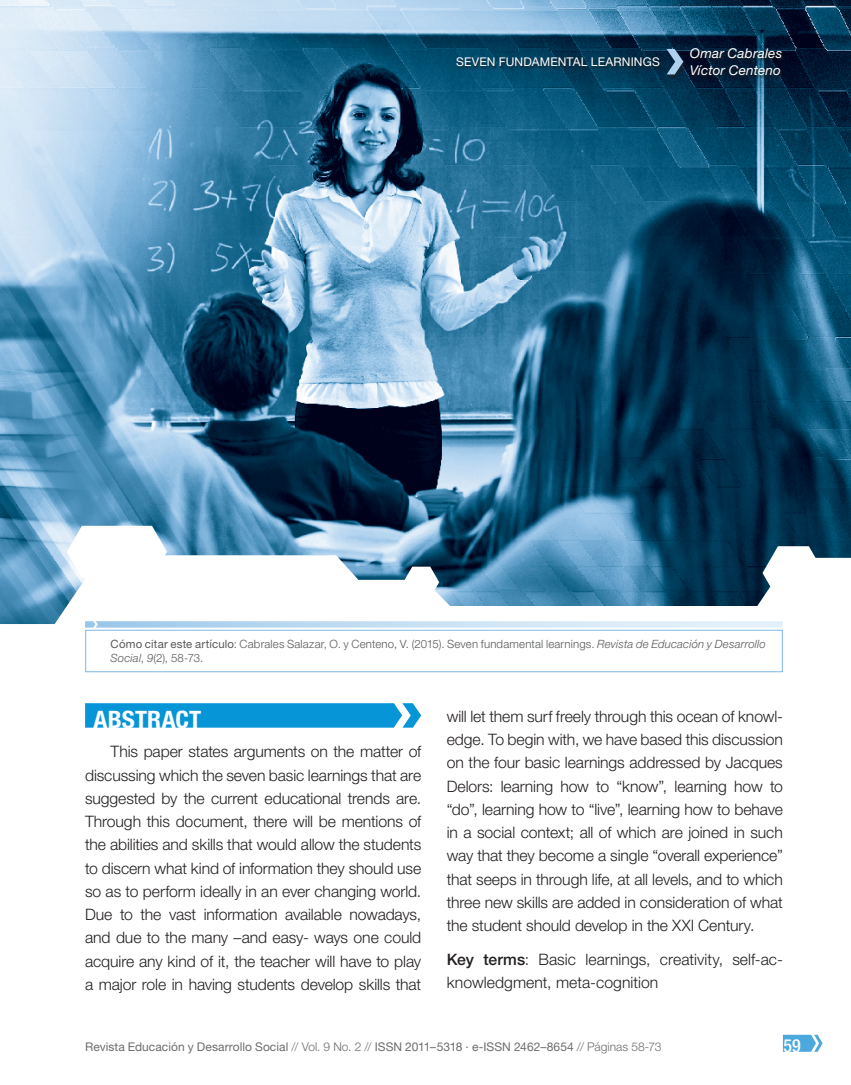
<style>
.page{position:relative;width:851px;height:1085px;background:#fff}
.page>*{position:absolute;margin:0;border:0;box-sizing:border-box;transform-origin:0 0}
.texto_titulo{font:700 condensed 24px "Helvetica Neue LT Std";letter-spacing:.005em;color:#fff;scale:1.05 1}
.t1{font:500 condensed 18px "Helvetica Neue LT Std";color:#fff}
.texto_corrido{font:300 15.75px/23.2px "Helvetica Neue LT Std";letter-spacing:-.005em;color:#231f20;text-align:justify}
.texto_nota_al_pie{font:italic 13.5px "Helvetica Neue LT Std";letter-spacing:.015em;color:#fff}
.texto_nota_al_pie-2{font:12px "Helvetica Neue LT Std";letter-spacing:.005em;color:#6c6d70}
.texto_nota_al_pie-3{font:12px "Helvetica Neue LT Std";letter-spacing:.015em;color:#fff}
.texto_nota_al_pie-4{font:300 11.4px/14.2px "Helvetica Neue LT Std";letter-spacing:.015em;color:#57585a}
.s1{font-weight:400}
.s2{font-style:italic}
.s3{font-weight:500}
.s4{font-weight:300}
</style>
<div class="page">
<svg style="left:85px;top:703px;width:336px;height:24px;background:#119ad8"></svg>
<img style="left:0;top:0;width:850px;height:624px">
<svg style="left:85px;top:621px;width:697px;height:6px;background:#c8e0f3"></svg>
<div style="left:85px;top:629px;width:697px;height:43px;border:1px solid #8cc0e8"></div>
<svg style="left:782px;top:1034px;width:40px;height:17px"></svg>
<div style="left:456px;top:48px;width:328px;height:30px;background:#231f20;opacity:.75"></div>
<svg style="left:666px;top:49px;width:17px;height:25px"></svg>
<p class="texto_nota_al_pie-3" style="left:456px;top:54px;width:205px">SEVEN FUNDAMENTAL LEARNINGS</p>
<p class="texto_nota_al_pie" style="left:689px;top:45px;width:94px">Omar Cabrales</p>
<p class="texto_nota_al_pie" style="left:689px;top:62px;width:93px">Víctor Centeno</p>
<p class="texto_nota_al_pie-4" style="left:111px;top:636px;width:656px"><span class="s1">Cómo citar este artículo</span>: Cabrales Salazar, O. y Centeno, V. (2015). Seven fundamental learnings. <span class="s2">Revista de Educación y Desarrollo<br>Social</span>, <span class="s2">9</span>(2), 58-73.</p>
<p class="texto_titulo" style="left:94px;top:704px;width:104px">ABSTRACT</p>
<p class="texto_corrido" style="left:85px;top:739px;width:337px;text-indent:26px">This paper states arguments on the matter of discussing which the seven basic learnings that are suggested by the current educational trends are.<br>Through this document, there will be mentions of the abilities and skills that would allow the students to discern what kind of information they should use so as to perform ideally in an ever changing world.<br>Due to the vast information available nowadays, and due to the many –and easy- ways one could acquire any kind of it, the teacher will have to play a major role in having students develop skills that</p>
<p class="texto_corrido" style="left:446px;top:704px;width:337px">will let them surf freely through this ocean of knowl&shy;edge. To begin with, we have based this discussion on the four basic learnings addressed by Jacques Delors: learning how to “know”, learning how to “do”, learning how to “live”, learning how to behave in a social context; all of which are joined in such way that they become a single “overall experience” that seeps in through life, at all levels, and to which three new skills are added in consideration of what the student should develop in the XXI Century.</p>
<p class="texto_corrido" style="left:446px;top:947px;width:337px"><span class="s3">Key terms</span>: Basic learnings, creativity, self-ac&shy;knowledgment, meta-cognition</p>
<p class="texto_nota_al_pie-2" style="left:85px;top:1039px;width:578px">Revista Educación y Desarrollo Social <span class="s4">// Vol. 9 No. 2 //</span> ISSN 2011–5318 · e-ISSN 2462–8654 <span class="s4">// Páginas 58-73</span></p>
<p class="t1" style="left:783px;top:1034px;width:19px">59</p>
</div>
